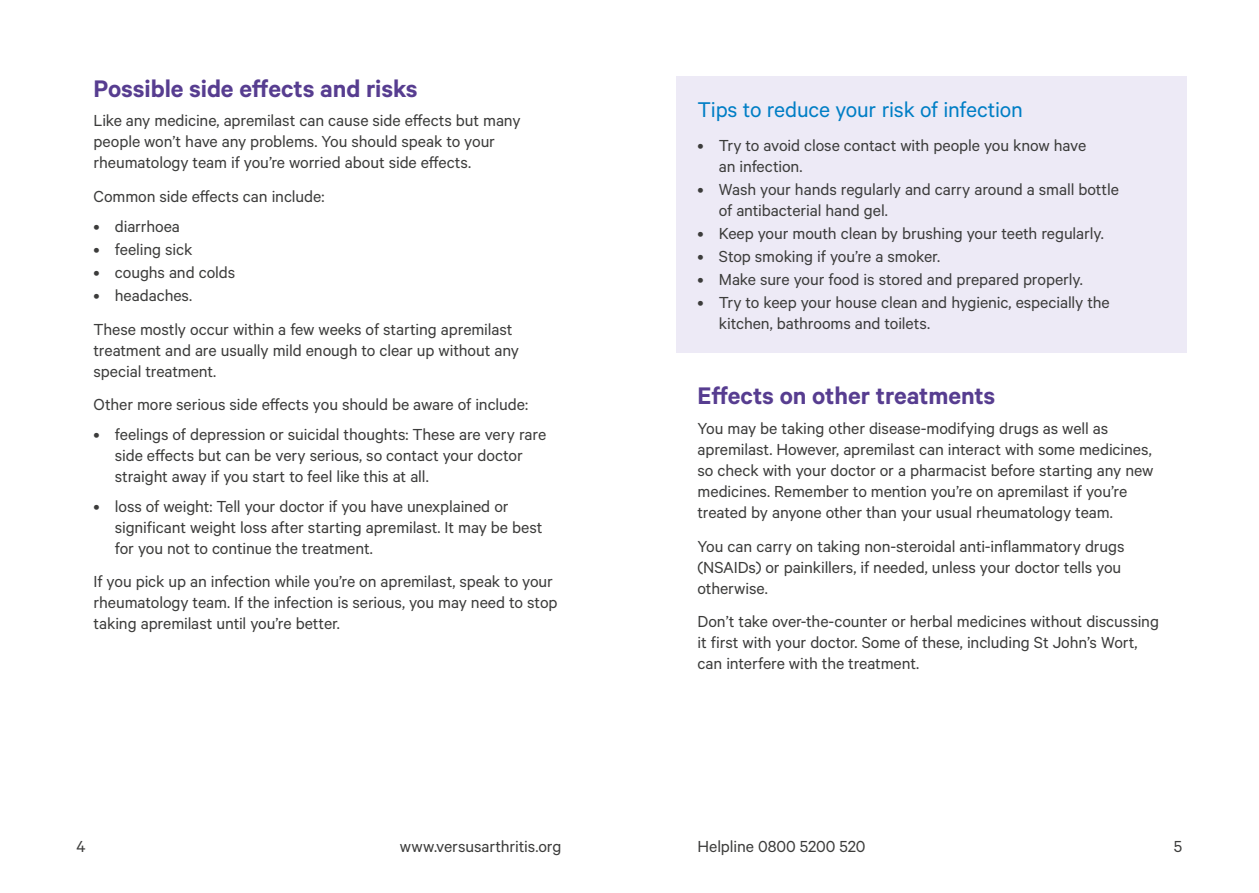
<style>
.page{position:relative;width:1259px;height:893px;background:#fff}
.page>*{position:absolute;margin:0;border:0;box-sizing:border-box;transform-origin:0 0}
.t1{font:600 27px "Calibre";letter-spacing:-.005em;color:#573d90}
.t2{font:24px "Calibre";letter-spacing:-.01em;color:#007ec5}
.t3{font:18px/21px "Calibre";letter-spacing:-.005em;color:#3c3c3b}
</style>
<div class="page">
<div style="left:676px;top:77px;width:510px;height:276px;background:#edeaf6"></div>
<h1 class="t1" style="left:94px;top:72px;width:326px">Possible side effects and risks</h1>
<p class="t3" style="left:94px;top:110px;width:428px">Like any medicine, apremilast can cause side effects but many people won’t have any problems. You should speak to your rheumatology team if you’re worried about side effects.</p>
<p class="t3" style="left:94px;top:185px;width:232px">Common side effects can include:</p>
<p class="t3" style="left:94px;top:215px;width:88px">• diarrhoea</p>
<p class="t3" style="left:94px;top:238px;width:100px">• feeling sick</p>
<p class="t3" style="left:94px;top:261px;width:143px">• coughs and colds</p>
<p class="t3" style="left:94px;top:278px;width:420px;line-height:33.8px">• headaches.<br>These mostly occur within a few weeks of starting apremilast</p>
<p class="t3" style="left:94px;top:339px;width:427px">treatment and are usually mild enough to clear up without any special treatment.</p>
<p class="t3" style="left:94px;top:394px;width:436px">Other more serious side effects you should be aware of include:</p>
<p class="t3" style="left:115px;top:423px;width:433px;text-indent:-21px">• feelings of depression or suicidal thoughts: These are very rare side effects but can be very serious, so contact your doctor straight away if you start to feel like this at all.</p>
<p class="t3" style="left:115px;top:495px;width:429px;text-indent:-21px">• loss of weight: Tell your doctor if you have unexplained or significant weight loss after starting apremilast. It may be best for you not to continue the treatment.</p>
<p class="t3" style="left:94px;top:570px;width:465px">If you pick up an infection while you’re on apremilast, speak to your rheumatology team. If the infection is serious, you may need to stop taking apremilast until you’re better.</p>
<h2 class="t2" style="left:697px;top:95px;width:327px">Tips to reduce your risk of infection</h2>
<p class="t3" style="left:719px;top:134px;width:369px;text-indent:-21px">• Try to avoid close contact with people you know have an infection.</p>
<p class="t3" style="left:719px;top:178px;width:401px;text-indent:-21px">• Wash your hands regularly and carry around a small bottle of antibacterial hand gel.</p>
<p class="t3" style="left:697px;top:222px;width:408px">• Keep your mouth clean by brushing your teeth regularly.</p>
<p class="t3" style="left:697px;top:245px;width:244px">• Stop smoking if you’re a smoker.</p>
<p class="t3" style="left:697px;top:268px;width:387px">• Make sure your food is stored and prepared properly.</p>
<p class="t3" style="left:719px;top:292px;width:392px;text-indent:-21px">• Try to keep your house clean and hygienic, especially the kitchen, bathrooms and toilets.</p>
<h1 class="t1" style="left:697px;top:380px;width:299px">Effects on other treatments</h1>
<p class="t3" style="left:697px;top:417px;width:457px">You may be taking other disease-modifying drugs as well as apremilast. However, apremilast can interact with some medicines, so check with your doctor or a pharmacist before starting any new medicines. Remember to mention you’re on apremilast if you’re treated by anyone other than your usual rheumatology team.</p>
<p class="t3" style="left:697px;top:535px;width:428px">You can carry on taking non-steroidal anti-inflammatory drugs (NSAIDs) or painkillers, if needed, unless your doctor tells you otherwise.</p>
<p class="t3" style="left:697px;top:611px;width:463px">Don’t take over-the-counter or herbal medicines without discussing it first with your doctor. Some of these, including St John’s Wort, can interfere with the treatment.</p>
<p class="t3" style="left:77px;top:835px;width:11px">4</p>
<p class="t3" style="left:400px;top:835px;width:163px">www.versusarthritis.org</p>
<p class="t3" style="left:697px;top:835px;width:169px">Helpline 0800 5200 520</p>
<p class="t3" style="left:1174px;top:835px;width:10px">5</p>
</div>
